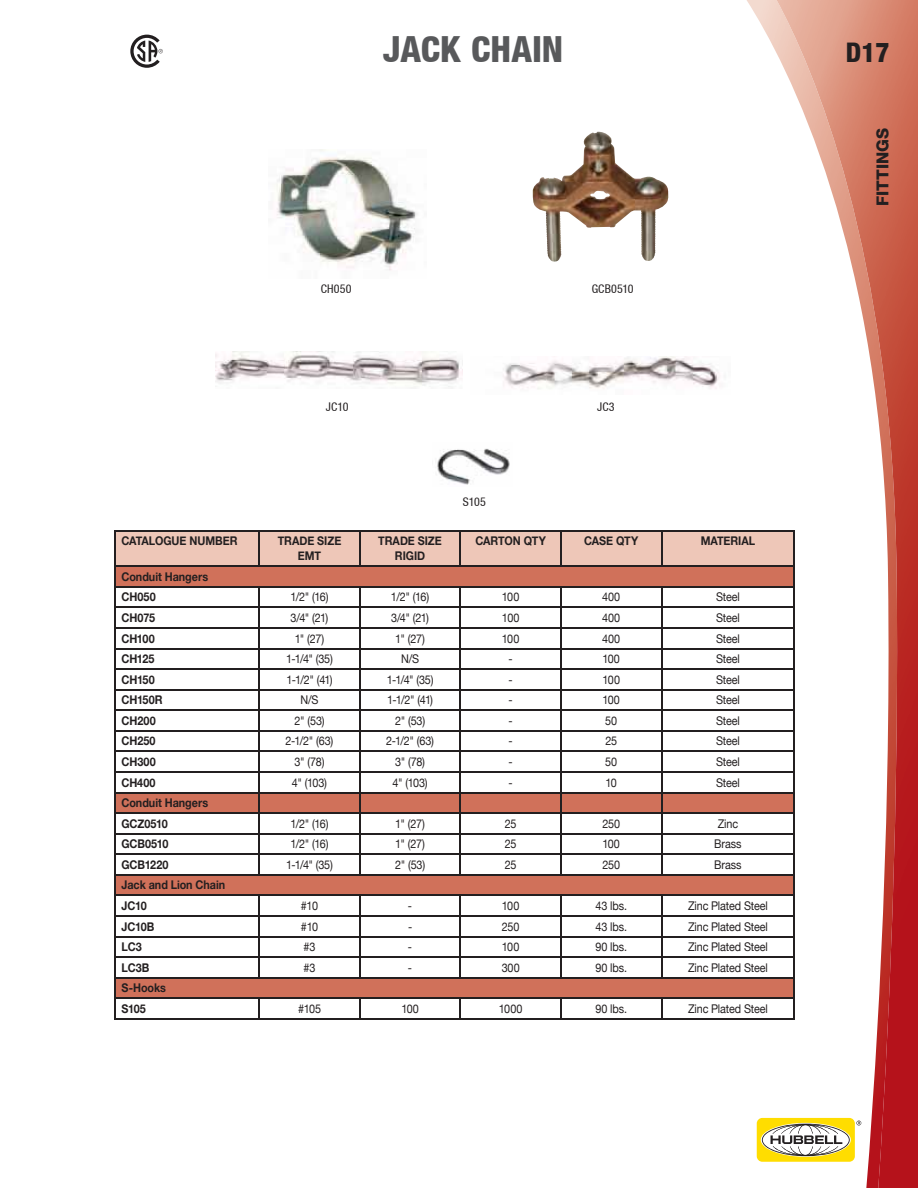
<style>
.page{position:relative;width:918px;height:1188px;background:#fff}
.page>*{position:absolute;margin:0;border:0;box-sizing:border-box;transform-origin:0 0}
.t1{font:800 condensed 36px "Helvetica Neue";color:#58595b}
.t2{font:800 condensed 27px "Helvetica Neue";color:#231f20}
.t3{font:800 16.5px "Helvetica Neue";color:#231f20}
.t4{font:12px "Helvetica Neue";letter-spacing:-.01em;color:#231f20;scale:.9 1}
.t5{font:700 12px/20.5px "Helvetica Neue";letter-spacing:-.005em;color:#231f20;scale:.9 1}
.t6{font:condensed 12px "Helvetica Neue";letter-spacing:.01em;color:#231f20}
</style>
<div class="page">
<img style="left:747px;top:0;width:30px;height:1161px">
<img style="left:777px;top:0;width:141px;height:1188px">
<div style="left:757px;top:1118px;width:98px;height:44px;background:#fd0;border-radius:6px"></div>
<svg style="left:762px;top:1124px;width:88px;height:32px;background:#c9c29e"></svg>
<svg style="left:856px;top:1121px;width:5px;height:4px"></svg>
<svg style="left:130px;top:35px;width:33px;height:32px"></svg>
<hr style="left:115px;top:530px;width:144px;height:1px;background:#231f20">
<hr style="left:259px;top:530px;width:101px;height:1px;background:#231f20">
<hr style="left:360px;top:530px;width:100px;height:1px;background:#231f20">
<hr style="left:460px;top:530px;width:101px;height:1px;background:#231f20">
<hr style="left:561px;top:530px;width:101px;height:1px;background:#231f20">
<hr style="left:662px;top:530px;width:133px;height:1px;background:#231f20">
<svg style="left:115px;top:531px;width:680px;height:487px"></svg>
<hr style="left:115px;top:1018px;width:680px;height:2px;background:#231f20">
<img style="left:533px;top:132px;width:136px;height:130px">
<img style="left:276px;top:150px;width:141px;height:121px">
<img style="left:503px;top:356px;width:216px;height:33px">
<img style="left:215px;top:352px;width:248px;height:36px">
<img style="left:437px;top:448px;width:73px;height:37px">
<h1 class="t1" style="left:383px;top:27px;width:182px">JACK CHAIN</h1>
<h2 class="t2" style="left:846px;top:36px;width:45px">D17</h2>
<p class="t6" style="left:321px;top:282px;width:32px">CH050</p>
<p class="t6" style="left:592px;top:282px;width:44px">GCB0510</p>
<p class="t6" style="left:326px;top:400px;width:24px">JC10</p>
<p class="t6" style="left:597px;top:400px;width:19px">JC3</p>
<p class="t6" style="left:463px;top:495px;width:24px">S105</p>
<p class="t5" style="left:122px;top:530px;width:130px">CATALOGUE NUMBER</p>
<p class="t5" style="left:278px;top:533px;width:72px;line-height:15px;text-align:center">TRADE SIZE<br>EMT</p>
<p class="t5" style="left:378px;top:533px;width:72px;line-height:15px;text-align:center">TRADE SIZE<br>RIGID</p>
<p class="t5" style="left:475px;top:530px;width:80px">CARTON QTY</p>
<p class="t5" style="left:584px;top:530px;width:62px">CASE QTY</p>
<p class="t5" style="left:701px;top:530px;width:62px">MATERIAL</p>
<p class="t5" style="left:121px;top:566px;width:98px">Conduit Hangers<br>CH050</p>
<p class="t4" style="left:290px;top:590px;width:44px">1/2" (16)</p>
<p class="t4" style="left:391px;top:590px;width:44px">1/2" (16)</p>
<p class="t4" style="left:502px;top:590px;width:21px">100</p>
<p class="t4" style="left:602px;top:590px;width:21px">400</p>
<p class="t4" style="left:716px;top:590px;width:28px">Steel</p>
<p class="t5" style="left:121px;top:607px;width:39px">CH075</p>
<p class="t4" style="left:291px;top:611px;width:44px">3/4" (21)</p>
<p class="t4" style="left:391px;top:611px;width:44px">3/4" (21)</p>
<p class="t4" style="left:502px;top:611px;width:21px">100</p>
<p class="t4" style="left:602px;top:611px;width:21px">400</p>
<p class="t4" style="left:716px;top:611px;width:28px">Steel</p>
<p class="t5" style="left:121px;top:628px;width:39px">CH100</p>
<p class="t4" style="left:295px;top:631px;width:34px">1" (27)</p>
<p class="t4" style="left:395px;top:631px;width:34px">1" (27)</p>
<p class="t4" style="left:502px;top:631px;width:21px">100</p>
<p class="t4" style="left:602px;top:631px;width:21px">400</p>
<p class="t4" style="left:716px;top:631px;width:28px">Steel</p>
<p class="t5" style="left:121px;top:648px;width:38px">CH125</p>
<p class="t4" style="left:286px;top:652px;width:54px">1-1/4" (35)</p>
<p class="t4" style="left:401px;top:652px;width:22px">N/S</p>
<p class="t4" style="left:509px;top:652px;width:6px">-</p>
<p class="t4" style="left:603px;top:652px;width:21px">100</p>
<p class="t4" style="left:716px;top:652px;width:28px">Steel</p>
<p class="t5" style="left:122px;top:669px;width:38px">CH150</p>
<p class="t4" style="left:286px;top:672px;width:53px">1-1/2" (41)</p>
<p class="t4" style="left:387px;top:672px;width:54px">1-1/4" (35)</p>
<p class="t4" style="left:509px;top:672px;width:6px">-</p>
<p class="t4" style="left:603px;top:672px;width:21px">100</p>
<p class="t4" style="left:716px;top:672px;width:28px">Steel</p>
<p class="t5" style="left:122px;top:689px;width:47px">CH150R</p>
<p class="t4" style="left:300px;top:693px;width:22px">N/S</p>
<p class="t4" style="left:387px;top:693px;width:53px">1-1/2" (41)</p>
<p class="t4" style="left:509px;top:693px;width:6px">-</p>
<p class="t4" style="left:603px;top:693px;width:21px">100</p>
<p class="t4" style="left:716px;top:693px;width:28px">Steel</p>
<p class="t5" style="left:122px;top:710px;width:40px">CH200</p>
<p class="t4" style="left:294px;top:713px;width:35px">2" (53)</p>
<p class="t4" style="left:395px;top:713px;width:35px">2" (53)</p>
<p class="t4" style="left:509px;top:713px;width:6px">-</p>
<p class="t4" style="left:605px;top:713px;width:15px">50</p>
<p class="t4" style="left:716px;top:713px;width:28px">Steel</p>
<p class="t5" style="left:121px;top:731px;width:39px">CH250</p>
<p class="t4" style="left:286px;top:734px;width:55px">2-1/2" (63)</p>
<p class="t4" style="left:386px;top:734px;width:55px">2-1/2" (63)</p>
<p class="t4" style="left:509px;top:734px;width:6px">-</p>
<p class="t4" style="left:605px;top:734px;width:14px">25</p>
<p class="t4" style="left:716px;top:734px;width:28px">Steel</p>
<p class="t5" style="left:121px;top:751px;width:40px">CH300</p>
<p class="t4" style="left:294px;top:755px;width:35px">3" (78)</p>
<p class="t4" style="left:395px;top:755px;width:35px">3" (78)</p>
<p class="t4" style="left:509px;top:755px;width:6px">-</p>
<p class="t4" style="left:605px;top:755px;width:15px">50</p>
<p class="t4" style="left:716px;top:755px;width:28px">Steel</p>
<p class="t5" style="left:122px;top:772px;width:39px">CH400</p>
<p class="t4" style="left:292px;top:775px;width:40px">4" (103)</p>
<p class="t4" style="left:393px;top:775px;width:40px">4" (103)</p>
<p class="t4" style="left:509px;top:775px;width:6px">-</p>
<p class="t4" style="left:606px;top:775px;width:14px">10</p>
<p class="t4" style="left:716px;top:775px;width:28px">Steel</p>
<p class="t5" style="left:121px;top:792px;width:98px">Conduit Hangers<br>GCZ0510</p>
<p class="t4" style="left:290px;top:816px;width:44px">1/2" (16)</p>
<p class="t4" style="left:395px;top:816px;width:34px">1" (27)</p>
<p class="t4" style="left:505px;top:816px;width:14px">25</p>
<p class="t4" style="left:602px;top:816px;width:21px">250</p>
<p class="t4" style="left:718px;top:816px;width:24px">Zinc</p>
<p class="t5" style="left:122px;top:833px;width:54px">GCB0510</p>
<p class="t4" style="left:290px;top:837px;width:44px">1/2" (16)</p>
<p class="t4" style="left:395px;top:837px;width:34px">1" (27)</p>
<p class="t4" style="left:505px;top:837px;width:14px">25</p>
<p class="t4" style="left:603px;top:837px;width:21px">100</p>
<p class="t4" style="left:714px;top:837px;width:32px">Brass</p>
<p class="t5" style="left:122px;top:854px;width:54px">GCB1220</p>
<p class="t4" style="left:286px;top:857px;width:54px">1-1/4" (35)</p>
<p class="t4" style="left:395px;top:857px;width:35px">2" (53)</p>
<p class="t4" style="left:505px;top:857px;width:14px">25</p>
<p class="t4" style="left:603px;top:857px;width:21px">250</p>
<p class="t4" style="left:714px;top:857px;width:32px">Brass</p>
<p class="t5" style="left:122px;top:875px;width:117px">Jack and Lion Chain<br>JC10</p>
<p class="t4" style="left:301px;top:899px;width:20px">#10</p>
<p class="t4" style="left:408px;top:899px;width:6px">-</p>
<p class="t4" style="left:502px;top:899px;width:21px">100</p>
<p class="t4" style="left:595px;top:899px;width:37px">43 lbs.</p>
<p class="t4" style="left:688px;top:899px;width:90px">Zinc Plated Steel</p>
<p class="t5" style="left:122px;top:916px;width:38px">JC10B</p>
<p class="t4" style="left:301px;top:919px;width:20px">#10</p>
<p class="t4" style="left:408px;top:919px;width:6px">-</p>
<p class="t4" style="left:502px;top:919px;width:21px">250</p>
<p class="t4" style="left:595px;top:919px;width:37px">43 lbs.</p>
<p class="t4" style="left:688px;top:919px;width:90px">Zinc Plated Steel</p>
<p class="t5" style="left:122px;top:937px;width:24px">LC3</p>
<p class="t4" style="left:304px;top:940px;width:15px">#3</p>
<p class="t4" style="left:408px;top:940px;width:6px">-</p>
<p class="t4" style="left:502px;top:940px;width:21px">100</p>
<p class="t4" style="left:595px;top:940px;width:37px">90 lbs.</p>
<p class="t4" style="left:688px;top:940px;width:90px">Zinc Plated Steel</p>
<p class="t5" style="left:122px;top:957px;width:32px">LC3B</p>
<p class="t4" style="left:304px;top:960px;width:15px">#3</p>
<p class="t4" style="left:408px;top:960px;width:6px">-</p>
<p class="t4" style="left:502px;top:960px;width:21px">300</p>
<p class="t4" style="left:595px;top:960px;width:37px">90 lbs.</p>
<p class="t4" style="left:688px;top:960px;width:90px">Zinc Plated Steel</p>
<p class="t5" style="left:122px;top:978px;width:51px">S-Hooks<br>S105</p>
<p class="t4" style="left:298px;top:1002px;width:27px">#105</p>
<p class="t4" style="left:401px;top:1002px;width:21px">100</p>
<p class="t4" style="left:499px;top:1002px;width:28px">1000</p>
<p class="t4" style="left:595px;top:1002px;width:37px">90 lbs.</p>
<p class="t4" style="left:688px;top:1002px;width:90px">Zinc Plated Steel</p>
<h3 class="t3" style="left:873px;top:206px;width:79px;rotate:-90deg">FITTINGS</h3>
</div>
